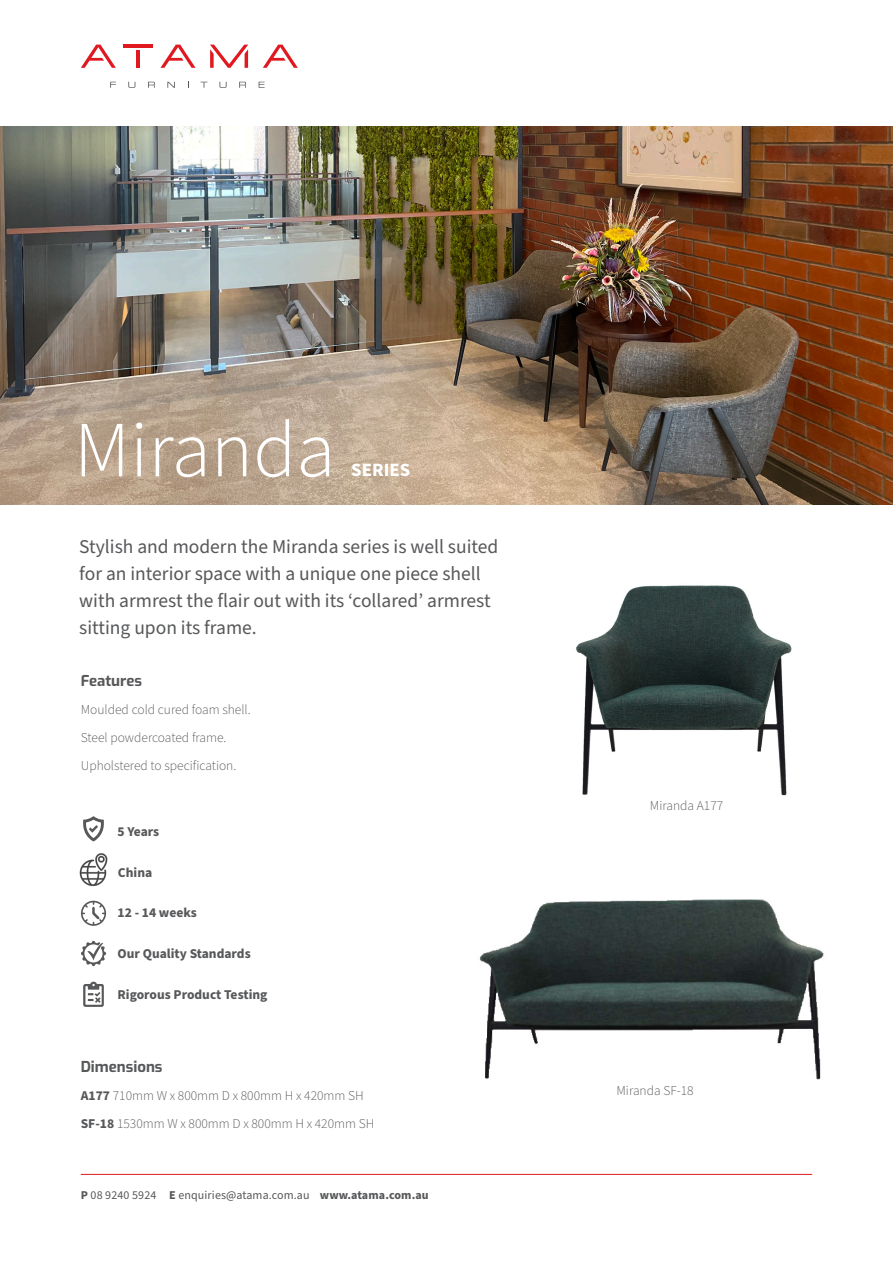
<style>
.page{position:relative;width:893px;height:1263px;background:#fff}
.page>*{position:absolute;margin:0;border:0;box-sizing:border-box;transform-origin:0 0}
.t1{font:79.5px "Source Sans Variable";color:#fff}
.t2{font:19.5px/27px "Source Sans Pro";color:#57585a}
.t3{font:700 18.9px "Source Sans Pro";color:#fff}
.t4{font:700 15px "Exo";color:#57585a}
.t5{font:300 13.5px "Source Sans Pro";color:#57585a}
.t6{font:700 13.5px "Source Sans Pro";color:#57585a}
.t7{font:12px "Source Sans Pro";letter-spacing:.01em;color:#57585a}
.s1{font-weight:700}
</style>
<div class="page">
<img style="left:576px;top:585px;width:216px;height:211px">
<img style="left:0;top:126px;width:893px;height:378px">
<hr style="left:81px;top:1174px;width:731px;height:1px;background:#e01921">
<svg style="left:110px;top:82px;width:6px;height:6px"></svg>
<svg style="left:128px;top:82px;width:7px;height:6px"></svg>
<svg style="left:148px;top:82px;width:7px;height:6px"></svg>
<svg style="left:167px;top:82px;width:8px;height:6px"></svg>
<svg style="left:201px;top:82px;width:6px;height:6px"></svg>
<svg style="left:219px;top:82px;width:8px;height:6px"></svg>
<svg style="left:239px;top:82px;width:7px;height:6px"></svg>
<svg style="left:259px;top:82px;width:6px;height:6px"></svg>
<svg style="left:81px;top:45px;width:35px;height:23px"></svg>
<svg style="left:160px;top:45px;width:36px;height:23px"></svg>
<svg style="left:210px;top:45px;width:38px;height:23px"></svg>
<svg style="left:263px;top:45px;width:35px;height:23px"></svg>
<hr style="left:124px;top:45px;width:29px;height:3px;background:#e01921">
<hr style="left:137px;top:50px;width:3px;height:18px;background:#e01921">
<svg style="left:83px;top:816px;width:21px;height:25px"></svg>
<svg style="left:81px;top:901px;width:25px;height:25px"></svg>
<svg style="left:81px;top:940px;width:25px;height:27px"></svg>
<svg style="left:83px;top:981px;width:21px;height:26px"></svg>
<img style="left:480px;top:899px;width:344px;height:181px">
<img style="left:79px;top:853px;width:29px;height:34px">
<p class="t1" style="left:74px;top:402px;width:263px">Miranda</p>
<p class="t3" style="left:351px;top:457px;width:61px">SERIES</p>
<p class="t2" style="left:79px;top:534px;width:421px">Stylish and modern the Miranda series is well suited for an interior space with a unique one piece shell with armrest the flair out with its ‘collared’ armrest sitting upon its frame.</p>
<p class="t4" style="left:81px;top:670px;width:63px">Features</p>
<p class="t5" style="left:81px;top:700px;width:171px">Moulded cold cured foam shell.</p>
<p class="t5" style="left:81px;top:728px;width:147px">Steel powdercoated frame.</p>
<p class="t5" style="left:81px;top:756px;width:157px">Upholstered to specification.</p>
<p class="t6" style="left:118px;top:822px;width:43px">5 Years</p>
<p class="t6" style="left:118px;top:863px;width:36px">China</p>
<p class="t6" style="left:118px;top:904px;width:81px">12 - 14 weeks</p>
<p class="t6" style="left:118px;top:944px;width:135px">Our Quality Standards</p>
<p class="t6" style="left:118px;top:985px;width:151px">Rigorous Product Testing</p>
<p class="t4" style="left:81px;top:1055px;width:83px">Dimensions</p>
<p class="t5" style="left:81px;top:1086px;width:284px"><span class="s1">A177</span> 710mm W x 800mm D x 800mm H x 420mm SH</p>
<p class="t5" style="left:81px;top:1114px;width:295px"><span class="s1">SF-18</span> 1530mm W x 800mm D x 800mm H x 420mm SH</p>
<p class="t7" style="left:81px;top:1186px;width:350px"><span class="s1">P</span> 08 9240 5924 <span class="s1">E</span> enquiries@atama.com.au <span class="s1">www.atama.com.au</span></p>
<p class="t5" style="left:650px;top:796px;width:75px">Miranda A177</p>
<p class="t5" style="left:616px;top:1081px;width:79px">Miranda SF-18</p>
</div>
